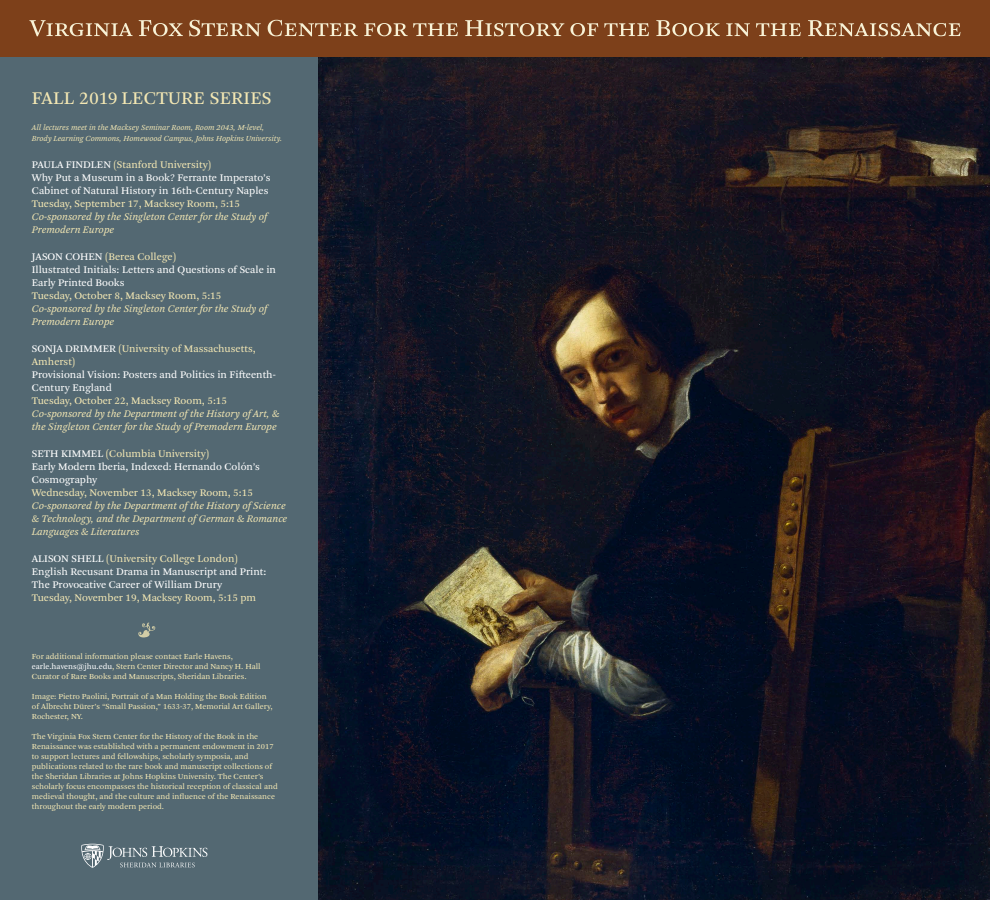
<style>
.page{position:relative;width:990px;height:900px;background:#fff}
.page>*{position:absolute;margin:0;border:0;box-sizing:border-box;transform-origin:0 0}
.t1{font:18.75px "Arnhem Pro Blond";letter-spacing:.01em;color:#f3e7b3}
.t2{font:10.62px/13.1px "Arnhem Pro Blond";color:#fff}
.t3{font:italic 10.62px/13.1px "Arnhem Pro Blond";color:#f3e7b3}
.t4{font:10.62px/13.1px "Arnhem Pro Blond";color:#f3e7b3}
.t5{font:8.12px/10px "Arnhem Pro Blond";color:#f3e7b3}
.t6{font:italic 8.12px/10.6px "Arnhem Pro Blond";color:#f3e7b3}
.s1{color:#f3e7b3}
.s2{color:#fff}
</style>
<div class="page">
<img style="left:318px;top:56px;width:672px;height:844px">
<div style="left:0;top:56px;width:318px;height:844px;background:#536872"></div>
<div style="left:0;top:0;width:990px;height:56px;background:#7d401a"></div>
<svg style="left:29px;top:20px;width:104px;height:16px"></svg>
<svg style="left:139px;top:20px;width:44px;height:16px"></svg>
<svg style="left:189px;top:20px;width:72px;height:16px"></svg>
<svg style="left:268px;top:20px;width:90px;height:16px"></svg>
<svg style="left:364px;top:23px;width:94px;height:13px"></svg>
<svg style="left:465px;top:20px;width:99px;height:16px"></svg>
<svg style="left:570px;top:23px;width:28px;height:13px"></svg>
<svg style="left:604px;top:23px;width:45px;height:13px"></svg>
<svg style="left:656px;top:20px;width:64px;height:16px"></svg>
<svg style="left:726px;top:23px;width:24px;height:13px"></svg>
<svg style="left:756px;top:23px;width:45px;height:13px"></svg>
<svg style="left:808px;top:20px;width:153px;height:16px"></svg>
<svg style="left:81px;top:844px;width:126px;height:24px"></svg>
<svg style="left:138px;top:623px;width:17px;height:15px"></svg>
<h1 class="t1" style="left:32px;top:86px;width:241px">FALL 2019 LECTURE SERIES</h1>
<p class="t6" style="left:32px;top:123px;width:252px">All lectures meet in the Macksey Seminar Room, Room 2043, M-level,<br>Brody Learning Commons, Homewood Campus, Johns Hopkins University.</p>
<h2 class="t2" style="left:32px;top:158px;width:240px">PAULA FINDLEN <span class="s1">(Stanford University)<br></span>Why Put a Museum in a Book? Ferrante Imperato’s<br>Cabinet of Natural History in 16th-Century Naples</h2>
<h2 class="t4" style="left:32px;top:197px;width:210px">Tuesday, September 17, Macksey Room, 5:15</h2>
<h2 class="t3" style="left:32px;top:211px;width:237px">Co-sponsored by the Singleton Center for the Study of<br>Premodern Europe</h2>
<h2 class="t2" style="left:32px;top:250px;width:246px">JASON COHEN <span class="s1">(Berea College)<br></span>Illustrated Initials: Letters and Questions of Scale in<br>Early Printed Books</h2>
<h2 class="t4" style="left:32px;top:289px;width:191px">Tuesday, October 8, Macksey Room, 5:15</h2>
<h2 class="t3" style="left:32px;top:302px;width:237px">Co-sponsored by the Singleton Center for the Study of<br>Premodern Europe</h2>
<h2 class="t4" style="left:32px;top:342px;width:225px"><span class="s2">SONJA DRIMMER</span> (University of Massachusetts,<br>Amherst)</h2>
<h2 class="t2" style="left:32px;top:368px;width:245px">Provisional Vision: Posters and Politics in Fifteenth-<br>Century England</h2>
<h2 class="t4" style="left:32px;top:394px;width:197px">Tuesday, October 22, Macksey Room, 5:15</h2>
<h2 class="t3" style="left:32px;top:407px;width:249px">Co-sponsored by the Department of the History of Art, &amp; the Singleton Center for the Study of Premodern Europe</h2>
<h2 class="t2" style="left:32px;top:447px;width:229px">SETH KIMMEL <span class="s1">(Columbia University)<br></span>Early Modern Iberia, Indexed: Hernando Colón’s<br>Cosmography</h2>
<h2 class="t4" style="left:32px;top:486px;width:223px">Wednesday, November 13, Macksey Room, 5:15</h2>
<h2 class="t3" style="left:32px;top:499px;width:257px">Co-sponsored by the Department of the History of Science &amp; Technology, and the Department of German &amp; Romance<br>Languages &amp; Literatures</h2>
<h2 class="t2" style="left:32px;top:552px;width:236px">ALISON SHELL <span class="s1">(University College London)<br></span>English Recusant Drama in Manuscript and Print:<br>The Provocative Career of William Drury</h2>
<h2 class="t4" style="left:32px;top:591px;width:226px">Tuesday, November 19, Macksey Room, 5:15 pm</h2>
<p class="t5" style="left:32px;top:652px;width:230px">For additional information please contact Earle Havens, <span class="s2">earle.havens@jhu.edu</span>, Stern Center Director and Nancy H. Hall<br>Curator of Rare Books and Manuscripts, Sheridan Libraries.</p>
<p class="t5" style="left:32px;top:692px;width:242px">Image: Pietro Paolini, Portrait of a Man Holding the Book Edition of Albrecht Dürer’s “Small Passion,” 1633-37, Memorial Art Gallery,<br>Rochester, NY.</p>
<p class="t5" style="left:32px;top:732px;width:247px">The Virginia Fox Stern Center for the History of the Book in the Renaissance was established with a permanent endowment in 2017 to support lectures and fellowships, scholarly symposia, and publications related to the rare book and manuscript collections of the Sheridan Libraries at Johns Hopkins University. The Center’s scholarly focus encompasses the historical reception of classical and medieval thought, and the culture and influence of the Renaissance throughout the early modern period.</p>
</div>
